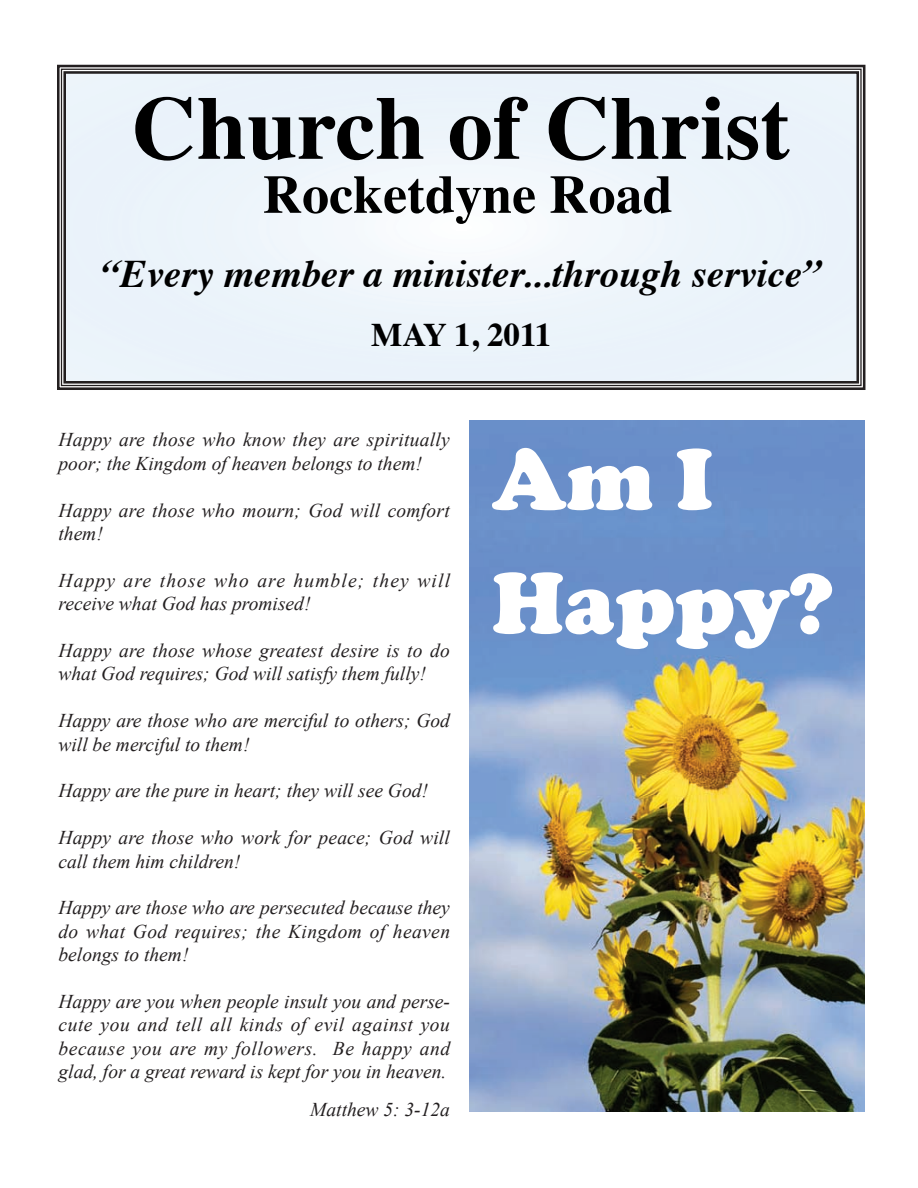
<style>
.page{position:relative;width:918px;height:1188px;background:#fff}
.page>*{position:absolute;margin:0;border:0;box-sizing:border-box;transform-origin:0 0}
.t1{font:700 90px "Times";color:#000}
.t2{font:900 90px/123.9px "Cooper";color:#fff}
.t3{font:700 54px "Times";color:#000}
.t4{font:italic 700 39px "Times";color:#000}
.t5{font:700 33px "Times";color:#000}
.t6{font:italic 19.5px/23.4px "Times New Roman";color:#231f20}
.t7{font:italic 19.5px/23.4px "Times New Roman";letter-spacing:.06em;color:#231f20}
</style>
<div class="page">
<div style="left:57px;top:65px;width:808px;height:325px;border:3px solid #231f20"></div>
<div style="left:63px;top:71px;width:796px;height:313px;border:3px solid #231f20"></div>
<img style="left:470px;top:421px;width:394px;height:691px">
<p class="t1" style="left:132px;top:91px;width:660px">Church of Christ</p>
<p class="t3" style="left:263px;top:172px;width:411px">Rocketdyne Road</p>
<p class="t4" style="left:101px;top:257px;width:722px">“Every member a minister...through service”</p>
<p class="t5" style="left:371px;top:322px;width:181px">may 1, 2011</p>
<p class="t6" style="left:58px;top:428px;width:393px">Happy are those who know they are spiritually poor; the Kingdom of heaven belongs to them!</p>
<p class="t6" style="left:58px;top:498px;width:393px">Happy are those who mourn; God will comfort them!</p>
<p class="t7" style="left:58px;top:568px;width:393px">Happy are those who are humble; they will receive what God has promised!</p>
<p class="t6" style="left:58px;top:639px;width:393px">Happy are those whose greatest desire is to do what God requires; God will satisfy them fully!</p>
<p class="t6" style="left:58px;top:709px;width:393px">Happy are those who are merciful to others; God will be merciful to them!</p>
<p class="t6" style="left:58px;top:779px;width:371px">Happy are the pure in heart; they will see God!</p>
<p class="t6" style="left:58px;top:826px;width:393px">Happy are those who work for peace; God will call them him children!</p>
<p class="t6" style="left:58px;top:896px;width:393px;text-align:justify">Happy are those who are persecuted because they do what God requires; the Kingdom of heaven belongs to them!</p>
<p class="t6" style="left:59px;top:990px;width:393px;text-align:justify">Happy are you when people insult you and perse&shy;cute you and tell all kinds of evil against you because you are my followers. Be happy and glad, for a great reward is kept for you in heaven.</p>
<p class="t6" style="left:310px;top:1098px;width:141px">Matthew 5: 3-12a</p>
<p class="t2" style="left:492px;top:416px;width:343px">Am I<br>Happy?</p>
</div>
